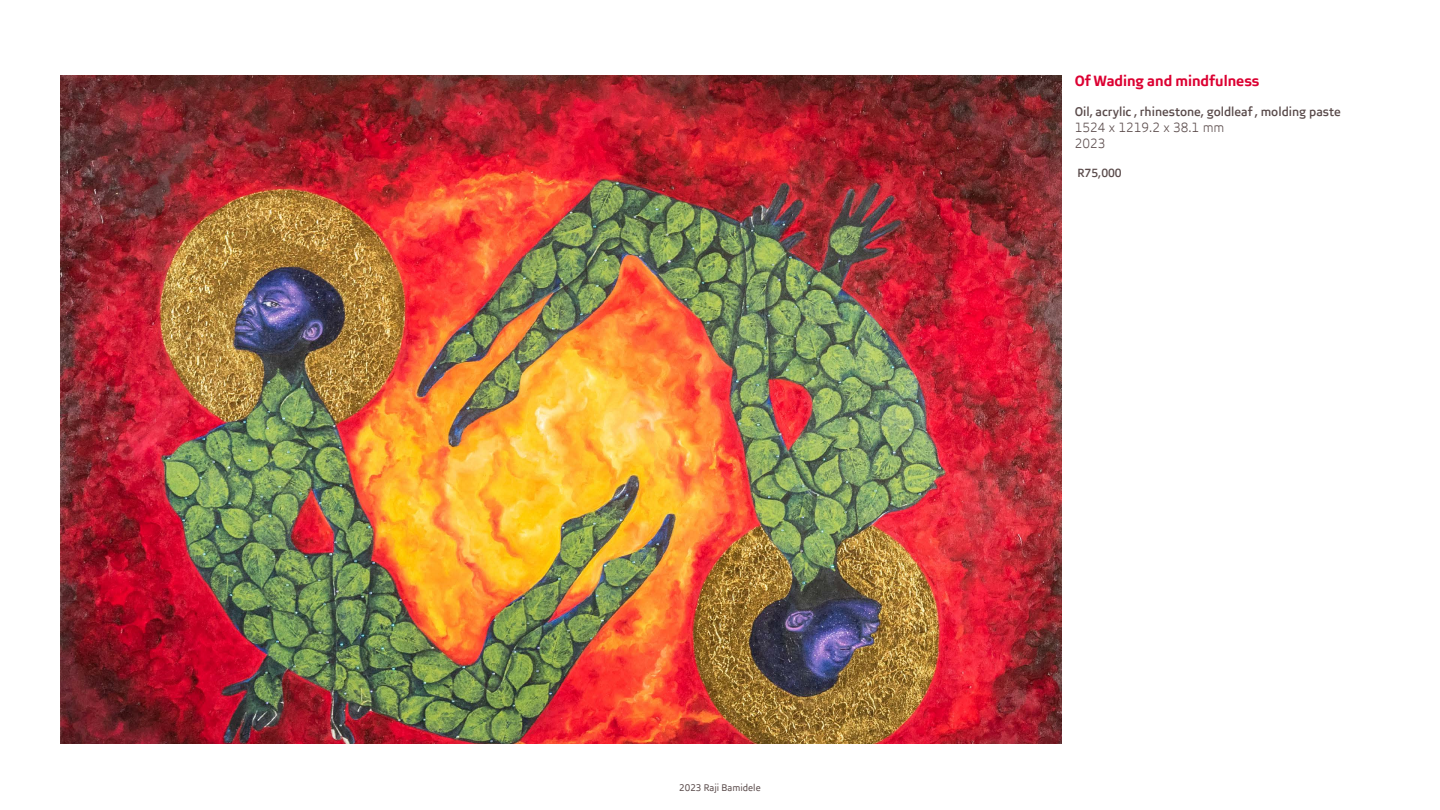
<style>
.page{position:relative;width:1440px;height:810px;background:#fff}
.page>*{position:absolute;margin:0;border:0;box-sizing:border-box;transform-origin:0 0}
.t1{font:700 15px "Brave Sans";color:#dc0032}
.t2{font:300 13.5px/16.2px "Brave Sans";color:#5a4b4b}
.t3{font:500 12.75px "Brave Sans";color:#5a4b4b}
.t4{font:500 12px "Brave Sans";color:#5a4b4b}
.t5{font:9.75px "Brave Sans";color:#5a4b4b}
</style>
<div class="page">
<img style="left:60px;top:75px;width:1002px;height:669px">
<p class="t5" style="left:679px;top:782px;width:83px">2023 Raji Bamidele</p>
<p class="t1" style="left:1075px;top:72px;width:186px">Of Wading and mindfulness</p>
<p class="t3" style="left:1075px;top:104px;width:267px">Oil, acrylic , rhinestone, goldleaf , molding paste</p>
<p class="t2" style="left:1075px;top:119px;width:151px">1524 x 1219.2 x 38.1 mm<br>2023</p>
<p class="t4" style="left:1077px;top:166px;width:46px">R75,000</p>
</div>
